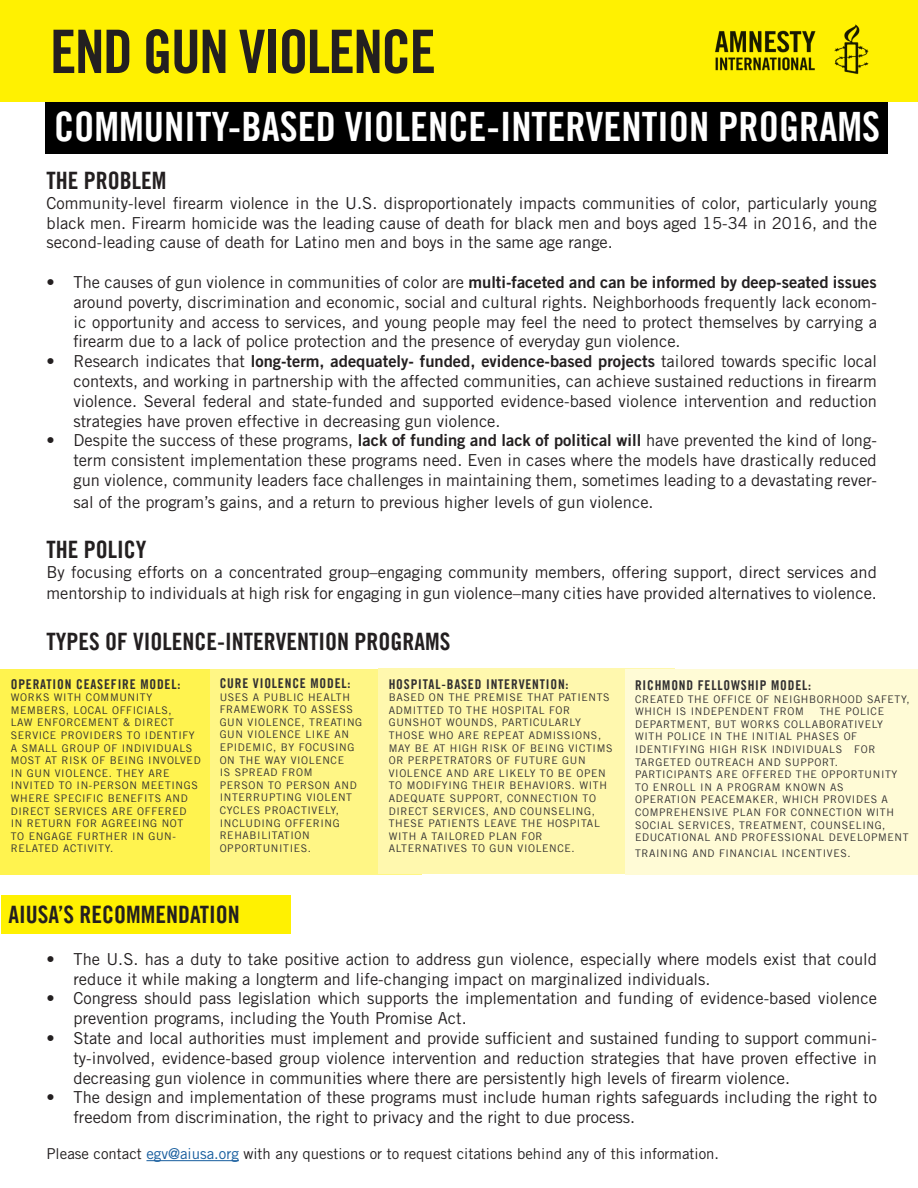
<style>
.page{position:relative;width:918px;height:1188px;background:#fff}
.page>*{position:absolute;margin:0;border:0;box-sizing:border-box;transform-origin:0 0}
.t1{font:60px "Amnesty Trade Gothic Bd Cn 20";letter-spacing:-.03em;color:#231f20}
.t2{font:40.5px "Amnesty Trade Gothic Bd Cn 20";color:#fff}
.t3{font:24px "Amnesty Trade Gothic Bd Cn 20";color:#231f20}
.t4{font:16.5px/19.8px "Trade Gothic LT Std";color:#231f20;text-align:justify}
.t5{font:15px "Trade Gothic LT Std";color:#231f20}
.t6{font:13.5px "Amnesty Trade Gothic Bd Cn 20";letter-spacing:.06em;color:#312f30}
.t7{font:10.5px/12.6px "Amnesty Trade Gothic";letter-spacing:.06em;color:#312f30}
.s1{font-family:"Trade Gothic LT Std Bd 2"}
.s2{color:#175d9e}
</style>
<div class="page">
<div style="left:1px;top:895px;width:290px;height:38px;background:#fff101"></div>
<div style="left:45px;top:102px;width:842px;height:52px;background:#000"></div>
<div style="left:0;top:0;width:918px;height:101px;background:#fff101"></div>
<hr style="left:146px;top:1160px;width:93px;height:1px;background:#175d9e">
<img style="left:715px;top:24px;width:154px;height:50px">
<div style="left:0;top:669px;width:227px;height:205px;background:#fff34f"></div>
<div style="left:211px;top:669px;width:211px;height:205px;background:#fff685"></div>
<div style="left:379px;top:669px;width:296px;height:205px;background:#fff8ae"></div>
<div style="left:625px;top:669px;width:293px;height:205px;background:#fffbd6"></div>
<p class="t1" style="left:50px;top:15px;width:388px">END GUN VIOLENCE</p>
<p class="t2" style="left:54px;top:102px;width:828px">COMMUNITY-BASED VIOLENCE-INTERVENTION PROGRAMS</p>
<p class="t3" style="left:46px;top:166px;width:121px">THE PROBLEM</p>
<p class="t4" style="left:46px;top:193px;width:832px">Community-level firearm violence in the U.S. disproportionately impacts communities of color, particularly young black men. Firearm homicide was the leading cause of death for black men and boys aged 15-34 in 2016, and the second-leading cause of death for Latino men and boys in the same age range.</p>
<p class="t4" style="left:74px;top:272px;width:805px;text-indent:-27px">• The causes of gun violence in communities of color are <span class="s1">multi-faceted and can be informed by deep-seated issues </span>around poverty, discrimination and economic, social and cultural rights. Neighborhoods frequently lack econom&shy;ic opportunity and access to services, and young people may feel the need to protect themselves by carrying a firearm due to a lack of police protection and the presence of everyday gun violence.</p>
<p class="t4" style="left:74px;top:351px;width:805px;text-indent:-27px">• Research indicates that <span class="s1">long-term, adequately- funded, evidence-based projects</span> tailored towards specific local contexts, and working in partnership with the affected communities, can achieve sustained reductions in firearm violence. Several federal and state-funded and supported evidence-based violence intervention and reduction strategies have proven effective in decreasing gun violence.</p>
<p class="t4" style="left:74px;top:430px;width:805px;text-indent:-27px">• Despite the success of these programs, <span class="s1">lack of funding and lack of political will</span> have prevented the kind of long&shy;term consistent implementation these programs need. Even in cases where the models have drastically reduced gun violence, community leaders face challenges in maintaining them, sometimes leading to a devastating rever-</p>
<p class="t4" style="left:74px;top:492px;width:582px">sal of the program’s gains, and a return to previous higher levels of gun violence.</p>
<p class="t3" style="left:46px;top:535px;width:101px">THE POLICY</p>
<p class="t4" style="left:46px;top:561px;width:832px;line-height:21.6px">By focusing efforts on a concentrated group–engaging community members, offering support, direct services and mentorship to individuals at high risk for engaging in gun violence–many cities have provided alternatives to violence.</p>
<p class="t3" style="left:46px;top:627px;width:405px">TYPES OF VIOLENCE-INTERVENTION PROGRAMS</p>
<p class="t6" style="left:11px;top:676px;width:171px">OPERATION CEASEFIRE MODEL:</p>
<p class="t7" style="left:11px;top:691px;width:191px">WORKS WITH COMMUNITY<br>MEMBERS, LOCAL OFFICIALS,<br>LAW ENFORCEMENT &amp; DIRECT<br>SERVICE PROVIDERS TO IDENTIFY<br>A SMALL GROUP OF INDIVIDUALS<br>MOST AT RISK OF BEING INVOLVED<br>IN GUN VIOLENCE. THEY ARE<br>INVITED TO IN-PERSON MEETINGS<br>WHERE SPECIFIC BENEFITS AND<br>DIRECT SERVICES ARE OFFERED<br>IN RETURN FOR AGREEING NOT<br>TO ENGAGE FURTHER IN GUN-<br>RELATED ACTIVITY.</p>
<p class="t6" style="left:220px;top:675px;width:132px">CURE VIOLENCE MODEL:</p>
<p class="t7" style="left:220px;top:690px;width:144px">USES A PUBLIC HEALTH<br>FRAMEWORK TO ASSESS<br>GUN VIOLENCE, TREATING<br>GUN VIOLENCE LIKE AN<br>EPIDEMIC, BY FOCUSING<br>ON THE WAY VIOLENCE<br>IS SPREAD FROM<br>PERSON TO PERSON AND<br>INTERRUPTING VIOLENT<br>CYCLES PROACTIVELY,<br>INCLUDING OFFERING<br>REHABILITATION<br>OPPORTUNITIES.</p>
<p class="t3" style="left:8px;top:900px;width:233px">AIUSA’S RECOMMENDATION</p>
<p class="t6" style="left:389px;top:676px;width:181px">HOSPITAL-BASED INTERVENTION:</p>
<p class="t7" style="left:389px;top:691px;width:225px">BASED ON THE PREMISE THAT PATIENTS<br>ADMITTED TO THE HOSPITAL FOR<br>GUNSHOT WOUNDS, PARTICULARLY<br>THOSE WHO ARE REPEAT ADMISSIONS,<br>MAY BE AT HIGH RISK OF BEING VICTIMS<br>OR PERPETRATORS OF FUTURE GUN<br>VIOLENCE AND ARE LIKELY TO BE OPEN<br>TO MODIFYING THEIR BEHAVIORS. WITH<br>ADEQUATE SUPPORT, CONNECTION TO<br>DIRECT SERVICES, AND COUNSELING,<br>THESE PATIENTS LEAVE THE HOSPITAL<br>WITH A TAILORED PLAN FOR<br>ALTERNATIVES TO GUN VIOLENCE.</p>
<p class="t6" style="left:635px;top:677px;width:178px">RICHMOND FELLOWSHIP MODEL:</p>
<p class="t7" style="left:635px;top:692px;width:276px">CREATED THE OFFICE OF NEIGHBORHOOD SAFETY,<br>WHICH IS INDEPENDENT FROM</p>
<p class="t7" style="left:635px;top:705px;width:275px;text-indent:185px">THE POLICE DEPARTMENT, BUT WORKS COLLABORATIVELY WITH POLICE IN THE INITIAL PHASES OF IDENTIFYING HIGH RISK INDIVIDUALS FOR TARGETED OUTREACH AND SUPPORT.<br>PARTICIPANTS ARE OFFERED THE OPPORTUNITY TO ENROLL IN A PROGRAM KNOWN AS<br>OPERATION PEACEMAKER, WHICH PROVIDES A COMPREHENSIVE PLAN FOR CONNECTION WITH SOCIAL SERVICES, TREATMENT, COUNSELING, EDUCATIONAL AND PROFESSIONAL DEVELOPMENT</p>
<p class="t7" style="left:635px;top:847px;width:217px">TRAINING AND FINANCIAL INCENTIVES.</p>
<p class="t4" style="left:74px;top:949px;width:805px;text-indent:-27px">• The U.S. has a duty to take positive action to address gun violence, especially where models exist that could reduce it while making a longterm and life-changing impact on marginalized individuals.</p>
<p class="t4" style="left:74px;top:988px;width:805px;text-indent:-27px">• Congress should pass legislation which supports the implementation and funding of evidence-based violence prevention programs, including the Youth Promise Act.</p>
<p class="t4" style="left:74px;top:1028px;width:805px;text-indent:-27px">• State and local authorities must implement and provide sufficient and sustained funding to support communi&shy;ty-involved, evidence-based group violence intervention and reduction strategies that have proven effective in decreasing gun violence in communities where there are persistently high levels of firearm violence.</p>
<p class="t4" style="left:74px;top:1087px;width:805px;text-indent:-27px">• The design and implementation of these programs must include human rights safeguards including the right to freedom from discrimination, the right to privacy and the right to due process.</p>
<p class="t5" style="left:46px;top:1145px;width:674px">Please contact <span class="s2">egv@aiusa.org</span> with any questions or to request citations behind any of this information.</p>
</div>
